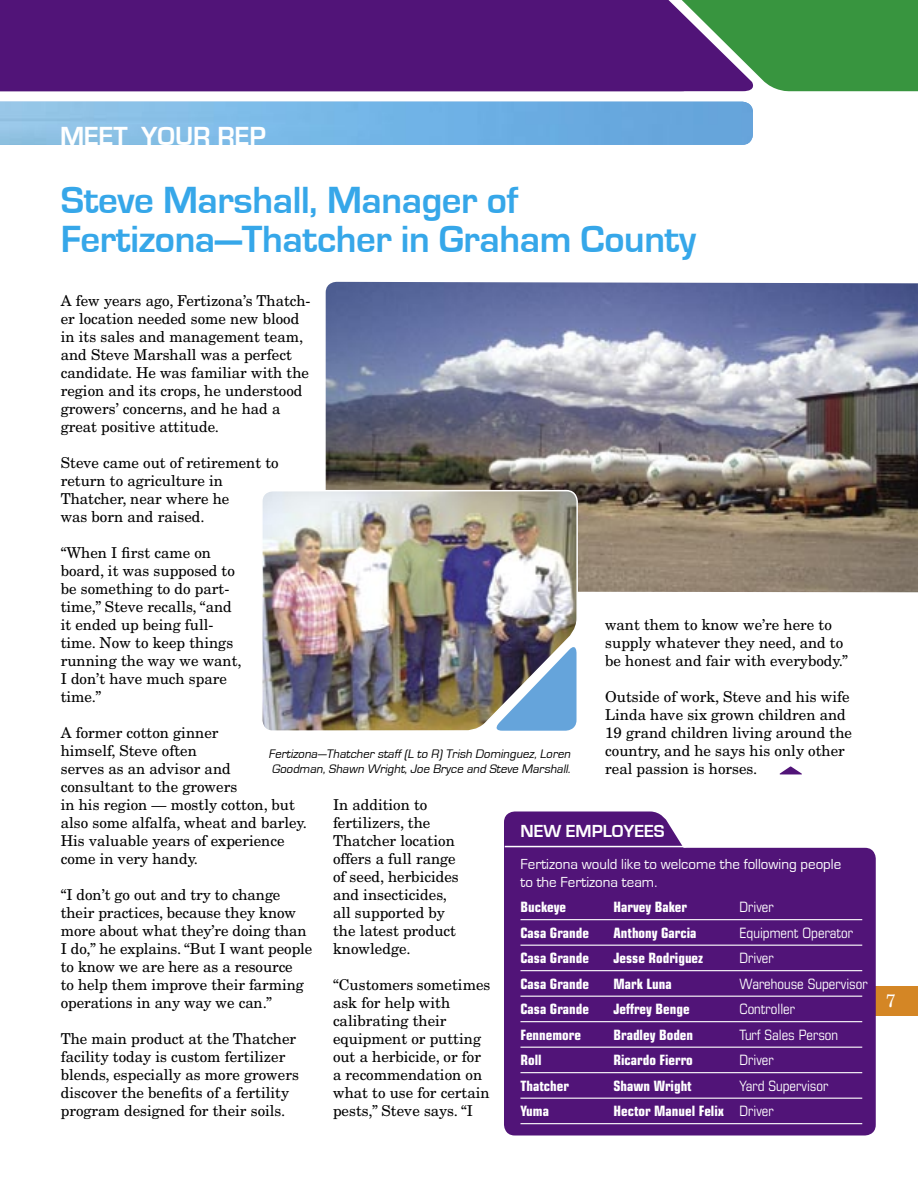
<style>
.page{position:relative;width:918px;height:1188px;background:#fff}
.page>*{position:absolute;margin:0;border:0;box-sizing:border-box;transform-origin:0 0}
.t1{font:700 39px/39px "Eurostile";letter-spacing:-.01em;color:#36a7e9}
.t2{font:700 27px "Eurostile";color:#fff}
.Heading_1{font:700 18px "Eurostile";color:#fff}
.Body_Copy{font:18px "New Century Schlbk";color:#fff}
.Body_Copy-2{font:15px/18px "New Century Schlbk";color:#000}
.t3{font:15px/18px "Eurostile";color:#fff}
.Body_Copy-3{font:700 condensed 14.25px "Eurostile";color:#fff}
.Body_Copy-4{font:condensed 14.25px "Eurostile";color:#fff}
.Body_Copy-5{font:italic 12.75px/15px "Eurostile";color:#000}
.s1{font-weight:400}
</style>
<div class="page">
<div style="left:637px;top:0;width:281px;height:92px;background:#38953f"></div>
<div style="left:0;top:0;width:758px;height:91px;background:#511478"></div>
<img style="left:0;top:102px;width:753px;height:43px">
<div style="left:864px;top:986px;width:54px;height:30px;background:#d48625"></div>
<img style="left:326px;top:282px;width:592px;height:310px">
<img style="left:262px;top:489px;width:317px;height:242px">
<svg style="left:779px;top:766px;width:23px;height:8px"></svg>
<svg style="left:504px;top:811px;width:192px;height:37px;background:#6c388d"></svg>
<div style="left:504px;top:848px;width:372px;height:287px;background:#511478"></div>
<hr style="left:505px;top:846px;width:181px;height:1px;background:#fff">
<hr style="left:520px;top:919px;width:342px;height:1px;background:#fff">
<hr style="left:520px;top:945px;width:342px;height:1px;background:#fff">
<hr style="left:520px;top:970px;width:342px;height:1px;background:#fff">
<hr style="left:520px;top:996px;width:342px;height:1px;background:#fff">
<hr style="left:520px;top:1021px;width:342px;height:1px;background:#fff">
<hr style="left:520px;top:1047px;width:342px;height:1px;background:#fff">
<hr style="left:520px;top:1072px;width:342px;height:1px;background:#fff">
<hr style="left:520px;top:1098px;width:342px;height:1px;background:#fff">
<hr style="left:520px;top:1123px;width:342px;height:1px;background:#fff">
<p class="t2" style="left:60px;top:122px;width:207px">MEET YOUR REP</p>
<p class="t1" style="left:61px;top:181px;width:637px">Steve Marshall, Manager of<br>Fertizona—Thatcher in Graham County</p>
<p class="Body_Copy-2" style="left:61px;top:292px;width:251px">A few years ago, Fertizona’s Thatch&shy;er location needed some new blood in its sales and management team, and Steve Marshall was a perfect candidate. He was familiar with the region and its crops, he understood growers’ concerns, and he had a great positive attitude.</p>
<p class="Body_Copy-2" style="left:61px;top:454px;width:220px">Steve came out of retirement to return to agriculture in<br>Thatcher, near where he<br>was born and raised.</p>
<p class="Body_Copy-2" style="left:61px;top:544px;width:183px">“When I first came on board, it was supposed to be something to do part&shy;time,” Steve recalls, “and it ended up being full&shy;time. Now to keep things running the way we want,<br>I don’t have much spare time.”</p>
<p class="Body_Copy-2" style="left:61px;top:724px;width:248px">A former cotton ginner<br>himself, Steve often<br>serves as an advisor and consultant to the growers<br>in his region — mostly cotton, but also some alfalfa, wheat and barley.<br>His valuable years of experience come in very handy.</p>
<p class="Body_Copy-2" style="left:61px;top:886px;width:253px">“I don’t go out and try to change their practices, because they know more about what they’re doing than I do,” he explains. “But I want people to know we are here as a resource<br>to help them improve their farming operations in any way we can.”</p>
<p class="Body_Copy-2" style="left:61px;top:1030px;width:240px">The main product at the Thatcher facility today is custom fertilizer blends, especially as more growers discover the benefits of a fertility program designed for their soils.</p>
<p class="Body_Copy-2" style="left:605px;top:616px;width:244px">want them to know we’re here to supply whatever they need, and to be honest and fair with everybody.”</p>
<p class="Body_Copy-2" style="left:605px;top:688px;width:248px">Outside of work, Steve and his wife<br>Linda have six grown children and<br>19 grand children living around the country, and he says his only other real passion is horses.</p>
<p class="Body_Copy-5" style="left:268px;top:746px;width:306px">Fertizona—Thatcher staff(L to R)Trish Dominguez,Loren<br>Goodman,Shawn Wright,Joe Bryce and Steve Marshall.</p>
<p class="Body_Copy-2" style="left:333px;top:796px;width:127px">In addition to fertilizers, the<br>Thatcher location offers a full range of seed, herbicides and insecticides, all supported by the latest product knowledge.</p>
<p class="Body_Copy-2" style="left:333px;top:976px;width:159px">“Customers sometimes ask for help with calibrating their equipment or putting out a herbicide, or for a recommendation on what to use for certain pests,” Steve says. “I</p>
<p class="Heading_1" style="left:520px;top:821px;width:146px">NEW EMPLOYEES</p>
<p class="t3" style="left:520px;top:855px;width:322px">Fertizona would like to welcome the following people to the Fertizona team.</p>
<p class="Body_Copy-3" style="left:520px;top:898px;width:47px">Buckeye</p>
<p class="Body_Copy-3" style="left:613px;top:898px;width:75px">Harvey Baker</p>
<p class="Body_Copy-4" style="left:739px;top:898px;width:36px">Driver</p>
<p class="Body_Copy-3" style="left:520px;top:924px;width:70px">Casa Grande</p>
<p class="Body_Copy-3" style="left:613px;top:924px;width:85px">Anthony Garcia</p>
<p class="Body_Copy-4" style="left:739px;top:924px;width:115px">Equipment Operator</p>
<p class="Body_Copy-3" style="left:520px;top:949px;width:70px">Casa Grande</p>
<p class="Body_Copy-3" style="left:613px;top:949px;width:91px">Jesse Rodriguez</p>
<p class="Body_Copy-4" style="left:739px;top:949px;width:36px">Driver</p>
<p class="Body_Copy-3" style="left:520px;top:975px;width:70px">Casa Grande</p>
<p class="Body_Copy-3" style="left:613px;top:975px;width:60px">Mark Luna</p>
<p class="Body_Copy-4" style="left:739px;top:975px;width:130px">Warehouse Supervisor</p>
<p class="Body_Copy-3" style="left:520px;top:1000px;width:70px">Casa Grande</p>
<p class="Body_Copy-3" style="left:613px;top:1000px;width:78px">Jeffrey Benge</p>
<p class="Body_Copy-4" style="left:739px;top:1000px;width:57px">Controller</p>
<p class="Body_Copy-3" style="left:520px;top:1026px;width:62px">Fennemore</p>
<p class="Body_Copy-3" style="left:613px;top:1026px;width:81px">Bradley Boden</p>
<p class="Body_Copy-4" style="left:739px;top:1026px;width:100px">Turf Sales Person</p>
<p class="Body_Copy-3" style="left:520px;top:1051px;width:23px">Roll</p>
<p class="Body_Copy-3" style="left:613px;top:1051px;width:81px">Ricardo Fierro</p>
<p class="Body_Copy-4" style="left:739px;top:1051px;width:36px">Driver</p>
<p class="Body_Copy-3" style="left:520px;top:1077px;width:50px">Thatcher</p>
<p class="Body_Copy-3" style="left:613px;top:1077px;width:80px">Shawn Wright</p>
<p class="Body_Copy-4" style="left:739px;top:1077px;width:90px">Yard Supervisor</p>
<p class="Body_Copy-3" style="left:520px;top:1102px;width:30px">Yuma</p>
<p class="Body_Copy-3" style="left:613px;top:1102px;width:162px">Hector Manuel Felix <span class="s1">Driver</span></p>
<p class="Body_Copy" style="left:886px;top:990px;width:12px">7</p>
</div>
